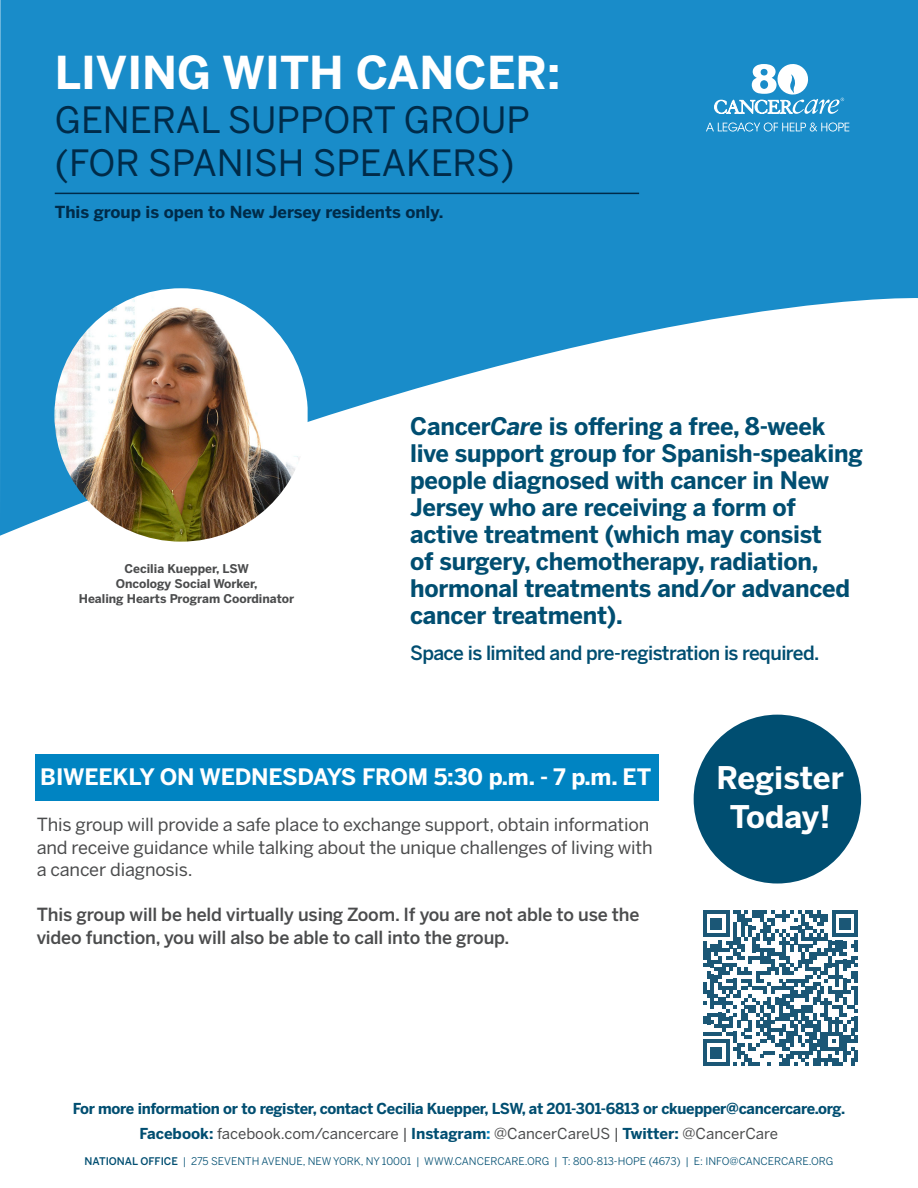
<style>
.page{position:relative;width:918px;height:1188px;background:#fff}
.page>*{position:absolute;margin:0;border:0;box-sizing:border-box;transform-origin:0 0}
.t1{font:700 45px "Benton Sans";color:#fff}
.t2{font:36px/43.5px "Benton Sans";color:#002b49}
.t3{font:700 31.05px "Benton Sans";color:#fff}
.Main_Intro{font:700 24px/27px "Benton Sans";letter-spacing:-.01em;color:#004e71}
.t4{font:700 22.5px "Benton Sans";letter-spacing:-.01em;color:#fff}
.Main_Intro-2{font:500 19.5px "Benton Sans";letter-spacing:-.03em;color:#004e71}
.t5{font:18px/22.5px "Benton Sans";letter-spacing:-.01em;color:#4b4c4d}
.t6{font:500 18px/22.5px "Benton Sans";letter-spacing:-.01em;color:#4b4c4d}
.Main_Intro-3{font:700 16.5px "Benton Sans";color:#002b49}
.Leadder{font:700 15px "Benton Sans";letter-spacing:-.02em;color:#004e71}
.Leadder-2{font:15px "Benton Sans";color:#4b4c4d}
.Main_Intro-4{font:700 12px/15px "Benton Sans";color:#4b4c4d;text-align:center}
.t7{font:10.5px "Benton Sans";color:#004e71}
.s1{font-style:italic}
.s2{font-weight:700;color:#004e71}
.s3{font-weight:700;color:#0084c2}
.s4{font-weight:500}
</style>
<div class="page">
<svg style="left:703px;top:910px;width:155px;height:156px"></svg>
<svg style="left:0;top:0;width:918px;height:536px;fill:#198cc9"></svg>
<hr style="left:55px;top:193px;width:584px;height:1px;background:#002b49">
<div style="left:694px;top:715px;width:167px;height:169px;background:#004e71;border-radius:50%"></div>
<div style="left:35px;top:754px;width:624px;height:46px;background:#0084c2"></div>
<svg style="left:706px;top:123px;width:143px;height:9px"></svg>
<svg style="left:714px;top:63px;width:130px;height:51px"></svg>
<img style="left:54px;top:288px;width:254px;height:254px;border-radius:125px">
<p class="t1" style="left:55px;top:46px;width:507px">LIVING WITH CANCER:</p>
<p class="t2" style="left:55px;top:98px;width:477px">GENERAL SUPPORT GROUP (FOR SPANISH SPEAKERS)</p>
<p class="Main_Intro-3" style="left:55px;top:203px;width:390px">This group is open to New Jersey residents only.</p>
<p class="Main_Intro-4" style="left:125px;top:561px;width:126px">Cecilia Kuepper, LSW</p>
<p class="Main_Intro-4" style="left:79px;top:576px;width:217px">Oncology Social Worker,<br>Healing Hearts Program Coordinator</p>
<p class="Main_Intro" style="left:410px;top:413px;width:454px">Cancer<span class="s1">Care</span> is offering a free, 8-week live support group for Spanish-speaking people diagnosed with cancer in New Jersey who are receiving a form of active treatment (which may consist<br>of surgery, chemotherapy, radiation, hormonal treatments and/or advanced cancer treatment).</p>
<p class="Main_Intro-2" style="left:410px;top:642px;width:411px">Space is limited and pre-registration is required.</p>
<p class="t4" style="left:40px;top:763px;width:612px">BIWEEKLY ON WEDNESDAYS FROM 5:30 p.m. - 7 p.m. ET</p>
<p class="t5" style="left:37px;top:813px;width:618px">This group will provide a safe place to exchange support, obtain information and receive guidance while talking about the unique challenges of living with a cancer diagnosis.</p>
<p class="t6" style="left:37px;top:903px;width:604px">This group will be held virtually using Zoom. If you are not able to use the video function, you will also be able to call into the group.</p>
<p class="t3" style="left:716px;top:759px;width:129px">Register</p>
<p class="t3" style="left:730px;top:799px;width:102px">Today!</p>
<p class="Leadder" style="left:73px;top:1100px;width:774px">For more information or to register, contact Cecilia Kuepper, LSW, at 201-301-6813 or ckuepper@cancercare.org.</p>
<p class="Leadder-2" style="left:139px;top:1124px;width:640px"><span class="s2">Facebook:</span> facebook.com/cancercare | <span class="s2">Instagram</span><span class="s3">:</span> @CancerCareUS | <span class="s2">Twitter:</span> @CancerCare</p>
<p class="t7" style="left:85px;top:1155px;width:750px"><span class="s4">NATIONAL OFFICE</span> | 275 SEVENTH AVENUE, NEW YORK, NY 10001 | WWW.CANCERCARE.ORG | T: 800-813-HOPE (4673) | E: INFO@CANCERCARE.ORG</p>
</div>
